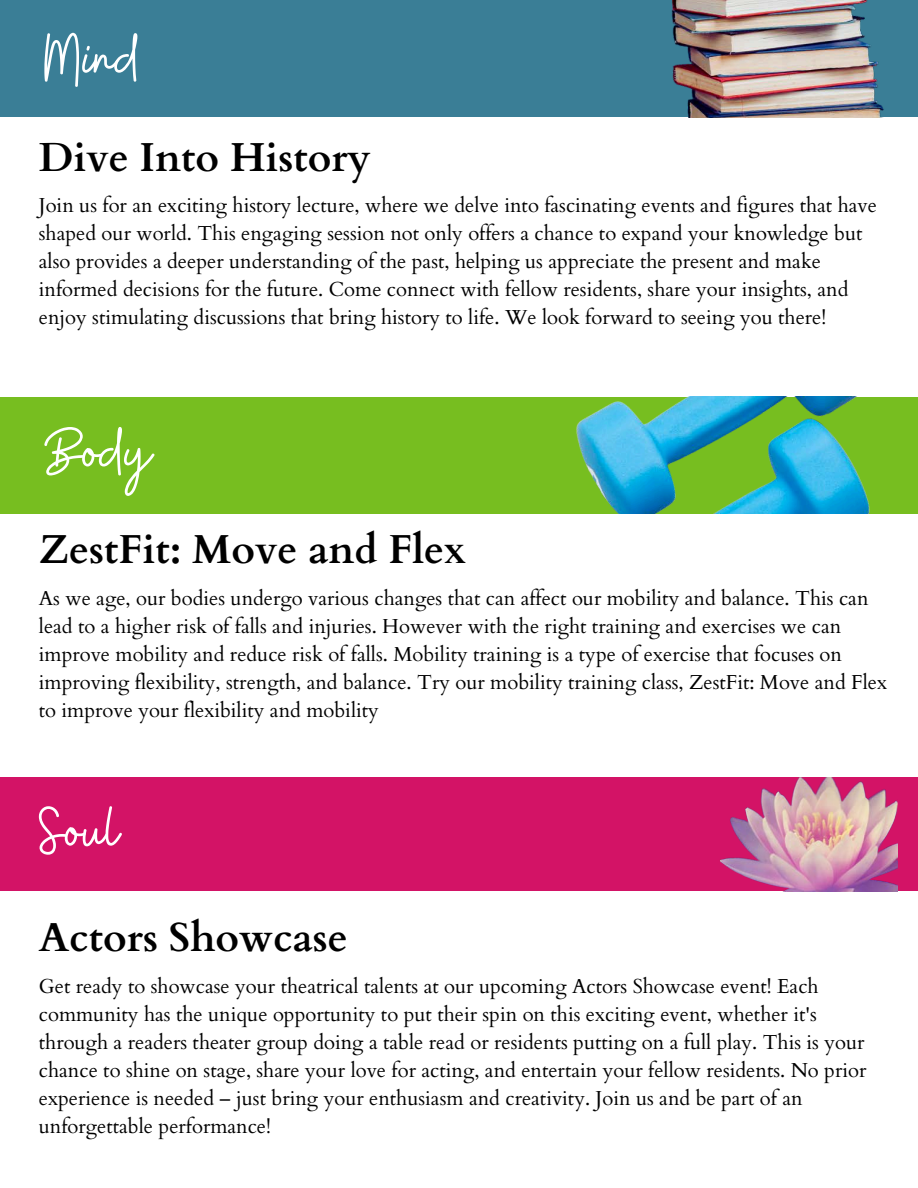
<style>
.page{position:relative;width:918px;height:1188px;background:#fff}
.page>*{position:absolute;margin:0;border:0;box-sizing:border-box;transform-origin:0 0}
.t1{font:67.5px "Buffalo";color:#fff}
.t2{font:700 40.5px "Cardo";color:#000}
.t3{font:20.25px/28.2px "Cardo";color:#000}
</style>
<div class="page">
<img style="left:0;top:0;width:918px;height:117px">
<img style="left:0;top:397px;width:918px;height:117px">
<div style="left:0;top:778px;width:918px;height:113px;background:#d31366"></div>
<img style="left:720px;top:778px;width:178px;height:113px">
<p class="t1" style="left:44px;top:14px;width:97px">Mind</p>
<h2 class="t2" style="left:39px;top:131px;width:333px">Dive Into History</h2>
<p class="t3" style="left:39px;top:192px;width:840px">Join us for an exciting history lecture, where we delve into fascinating events and figures that have shaped our world. This engaging session not only offers a chance to expand your knowledge but also provides a deeper understanding of the past, helping us appreciate the present and make informed decisions for the future. Come connect with fellow residents, share your insights, and enjoy stimulating discussions that bring history to life. We look forward to seeing you there!</p>
<p class="t1" style="left:44px;top:408px;width:108px">Body</p>
<h1 class="t2" style="left:39px;top:523px;width:429px">ZestFit: Move and Flex</h1>
<p class="t3" style="left:39px;top:584px;width:850px">As we age, our bodies undergo various changes that can affect our mobility and balance. This can lead to a higher risk of falls and injuries. However with the right training and exercises we can improve mobility and reduce risk of falls. Mobility training is a type of exercise that focuses on improving flexibility, strength, and balance. Try our mobility training class, ZestFit: Move and Flex to improve your flexibility and mobility</p>
<h1 class="t1" style="left:39px;top:787px;width:81px">Soul</h1>
<p class="t2" style="left:39px;top:911px;width:311px">Actors Showcase</p>
<h2 class="t3" style="left:39px;top:972px;width:829px">Get ready to showcase your theatrical talents at our upcoming Actors Showcase event! Each community has the unique opportunity to put their spin on this exciting event, whether it's through a readers theater group doing a table read or residents putting on a full play. This is your chance to shine on stage, share your love for acting, and entertain your fellow residents. No prior experience is needed – just bring your enthusiasm and creativity. Join us and be part of an unforgettable performance!</h2>
</div>
